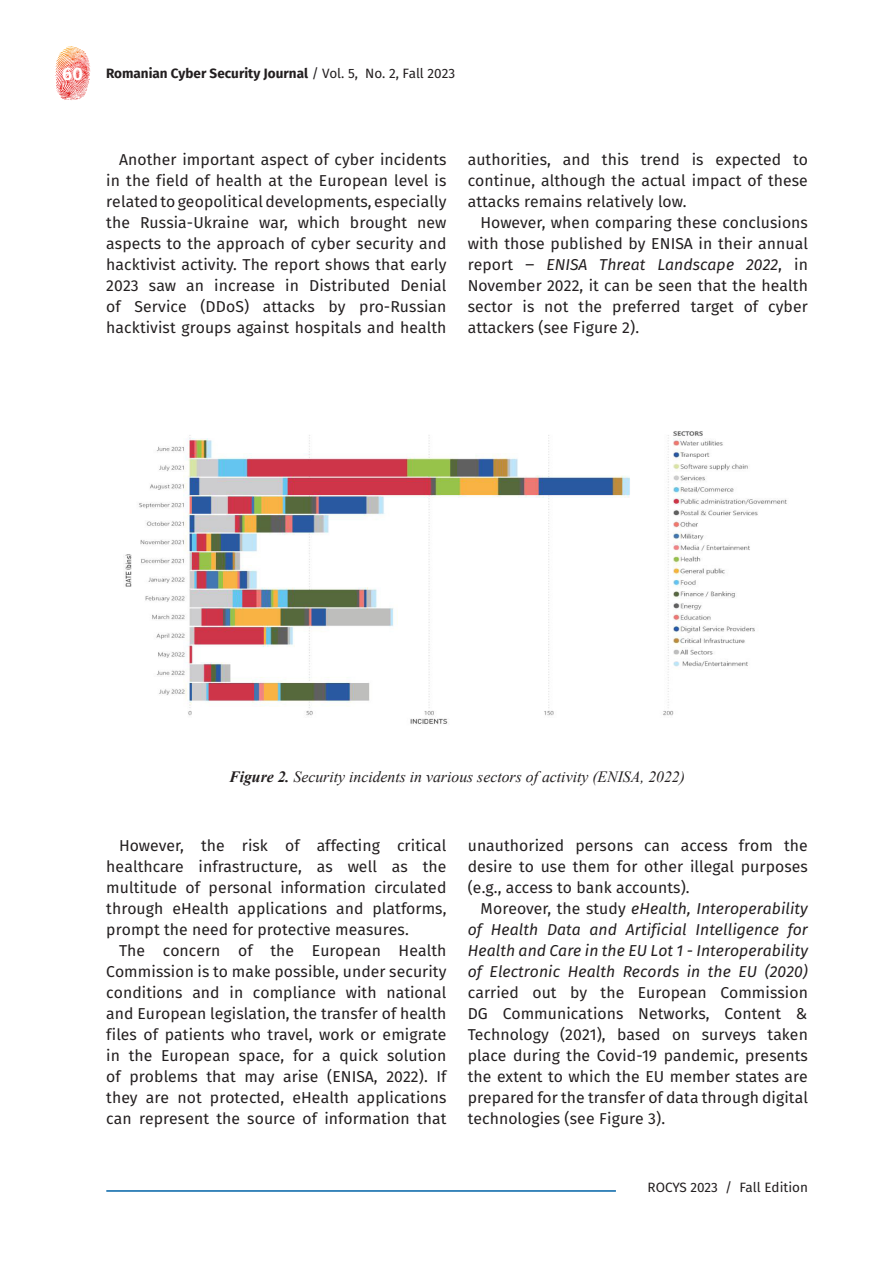
<style>
.page{position:relative;width:893px;height:1263px;background:#fff}
.page>*{position:absolute;margin:0;border:0;box-sizing:border-box;transform-origin:0 0}
.t1{font:700 18px "Fira Sans";color:#fff}
.Body_Text{font:15.75px/21px "Fira Sans";letter-spacing:.005em;color:#231f20;text-align:justify}
.t2{font:italic 15.75px "Times New Roman";color:#231f20}
.t3{font:700 13.5px "Fira Sans";color:#231f20}
.t4{font:13.5px "Fira Sans";color:#231f20}
.s1{font-weight:400}
.s2{font-style:italic}
.s3{font-weight:700}
</style>
<div class="page">
<svg style="left:62px;top:46px;width:23px;height:6px"></svg>
<hr style="left:106px;top:1190px;width:510px;height:2px;background:#0162a7">
<img style="left:125px;top:431px;width:662px;height:293px">
<p class="t1" style="left:62px;top:61px;width:22px">60</p>
<p class="t3" style="left:106px;top:63px;width:350px">Romanian Cyber Security Journal <span class="s1">/ Vol. 5, No. 2, Fall 2023</span></p>
<p class="Body_Text" style="left:106px;top:151px;width:342px;text-indent:13px">Another important aspect of cyber incidents in the field of health at the European level is related to geopolitical developments, especially the Russia-Ukraine war, which brought new aspects to the approach of cyber security and hacktivist activity. The report shows that early 2023 saw an increase in Distributed Denial of Service (DDoS) attacks by pro-Russian hacktivist groups against hospitals and health</p>
<p class="Body_Text" style="left:468px;top:151px;width:342px">authorities, and this trend is expected to continue, although the actual impact of these attacks remains relatively low.</p>
<p class="Body_Text" style="left:468px;top:214px;width:342px;text-indent:13px">However, when comparing these conclusions with those published by ENISA in their annual report ‒ <span class="s2">ENISA Threat Landscape 2022</span>, in November 2022, it can be seen that the health sector is not the preferred target of cyber attackers (see Figure 2).</p>
<p class="t2" style="left:229px;top:766px;width:457px"><span class="s3">Figure 2.</span> Security incidents in various sectors of activity (ENISA, 2022)</p>
<p class="Body_Text" style="left:106px;top:836px;width:342px;text-indent:13px">However, the risk of affecting critical healthcare infrastructure, as well as the multitude of personal information circulated through eHealth applications and platforms, prompt the need for protective measures.</p>
<p class="Body_Text" style="left:106px;top:941px;width:342px;text-indent:13px">The concern of the European Health Commission is to make possible, under security conditions and in compliance with national and European legislation, the transfer of health files of patients who travel, work or emigrate in the European space, for a quick solution of problems that may arise (ENISA, 2022). If they are not protected, eHealth applications can represent the source of information that</p>
<p class="Body_Text" style="left:468px;top:836px;width:342px">unauthorized persons can access from the desire to use them for other illegal purposes (e.g., access to bank accounts).</p>
<p class="Body_Text" style="left:468px;top:899px;width:342px;text-indent:13px">Moreover, the study <span class="s2">eHealth, Interoperability of Health Data and Artificial Intelligence for Health and Care in the EU Lot 1 - Interoperability of Electronic Health Records in the EU (2020) </span>carried out by the European Commission DG Communications Networks, Content &amp; Technology (2021), based on surveys taken place during the Covid-19 pandemic, presents the extent to which the EU member states are prepared for the transfer of data through digital technologies (see Figure 3).</p>
<p class="t4" style="left:648px;top:1178px;width:162px">ROCYS 2023 / Fall Edition</p>
</div>
